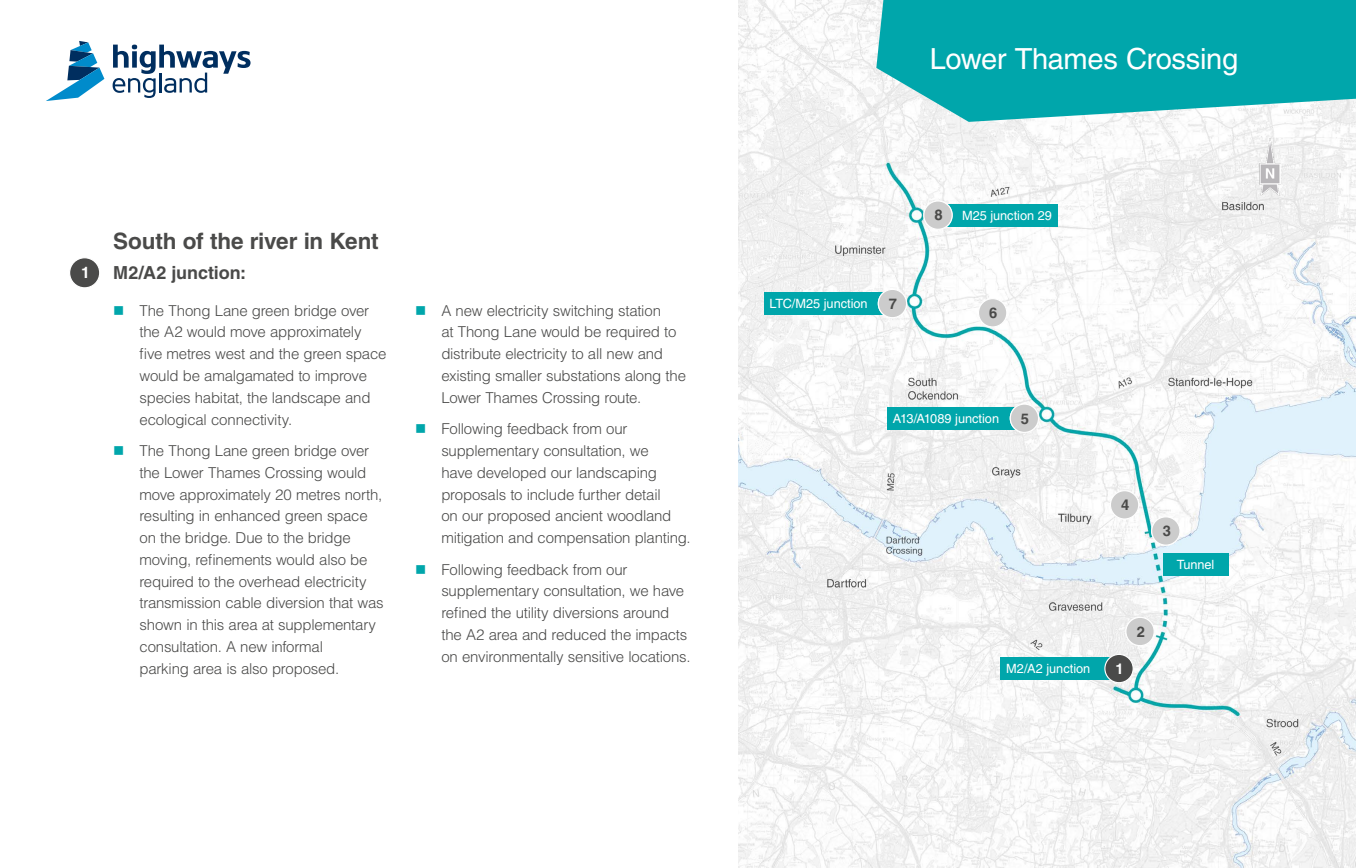
<style>
.page{position:relative;width:1356px;height:868px;background:#fff}
.page>*{position:absolute;margin:0;border:0;box-sizing:border-box;transform-origin:0 0}
.t1{font:29.1px "Helvetica LT Std";letter-spacing:-.015em;color:#fff}
.t2{font:700 22.5px "Helvetica LT Std";letter-spacing:-.01em;color:#4a4a49}
.t3{font:700 18px "Helvetica LT Std";letter-spacing:-.005em;color:#4a4a49}
.t4{font:700 15.75px "Helvetica LT Std";color:#fff}
.t5{font:300 15px/21.8px "Helvetica LT Std";letter-spacing:-.015em;color:#4a4a49}
.t6{font:700 14.77px "Helvetica LT Std";color:#4a4a49}
.t7{font:700 14.77px "Helvetica LT Std";color:#fff}
.t8{font:12.75px "Helvetica LT Std";color:#fff}
</style>
<div class="page">
<img style="left:738px;top:0;width:618px;height:868px">
<div style="left:942px;top:204px;width:116px;height:23px;background:#00a6ab"></div>
<div style="left:887px;top:407px;width:133px;height:23px;background:#00a6ab"></div>
<div style="left:764px;top:292px;width:122px;height:23px;background:#00a6ab"></div>
<div style="left:1000px;top:657px;width:112px;height:23px;background:#00a6ab"></div>
<div style="left:1105px;top:654px;width:28px;height:28px;background:#4a4a49;border-radius:50%"></div>
<div style="left:1104px;top:654px;width:30px;height:29px;border:1px solid #fff;border-radius:50%"></div>
<div style="left:1163px;top:553px;width:66px;height:22px;background:#00a6ab"></div>
<img style="left:1245px;top:139px;width:51px;height:66px">
<div style="left:70px;top:258px;width:30px;height:30px;background:#4a4a49;border-radius:50%"></div>
<div style="left:69px;top:257px;width:31px;height:31px;border:1px solid #fff;border-radius:50%"></div>
<div style="left:1110px;top:491px;width:29px;height:28px;background:#ccc;border-radius:50%"></div>
<div style="left:1110px;top:490px;width:29px;height:29px;border:1px solid #fff;border-radius:50%"></div>
<div style="left:924px;top:201px;width:28px;height:28px;background:#ccc;border-radius:50%"></div>
<div style="left:923px;top:200px;width:30px;height:30px;border:1px solid #fff;border-radius:50%"></div>
<div style="left:1010px;top:404px;width:29px;height:28px;background:#ccc;border-radius:50%"></div>
<div style="left:1010px;top:403px;width:29px;height:30px;border:1px solid #fff;border-radius:50%"></div>
<div style="left:878px;top:289px;width:29px;height:29px;background:#ccc;border-radius:50%"></div>
<div style="left:878px;top:289px;width:29px;height:29px;border:1px solid #fff;border-radius:50%"></div>
<div style="left:1126px;top:617px;width:28px;height:28px;background:#ccc;border-radius:50%"></div>
<div style="left:1125px;top:617px;width:30px;height:29px;border:1px solid #fff;border-radius:50%"></div>
<div style="left:1152px;top:517px;width:28px;height:28px;background:#ccc;border-radius:50%"></div>
<div style="left:1151px;top:516px;width:30px;height:30px;border:1px solid #fff;border-radius:50%"></div>
<div style="left:979px;top:299px;width:28px;height:28px;background:#ccc;border-radius:50%"></div>
<div style="left:978px;top:298px;width:29px;height:29px;border:1px solid #fff;border-radius:50%"></div>
<svg style="left:46px;top:41px;width:58px;height:60px"></svg>
<svg style="left:113px;top:45px;width:138px;height:53px"></svg>
<svg style="left:876px;top:0;width:480px;height:122px;background:#1eafb4"></svg>
<p class="t4" style="left:81px;top:263px;width:10px">1</p>
<h2 class="t2" style="left:113px;top:227px;width:267px">South of the river in Kent</h2>
<p class="t3" style="left:113px;top:262px;width:134px">M2/A2 junction:</p>
<p class="t5" style="left:140px;top:299px;width:248px">The Thong Lane green bridge over the A2 would move approximately five metres west and the green space would be amalgamated to improve species habitat, the landscape and ecological connectivity.</p>
<p class="t5" style="left:140px;top:440px;width:246px">The Thong Lane green bridge over the Lower Thames Crossing would move approximately 20 metres north, resulting in enhanced green space on the bridge. Due to the bridge moving, refinements would also be required to the overhead electricity transmission cable diversion that was shown in this area at supplementary consultation. A new informal<br>parking area is also proposed.</p>
<p class="t5" style="left:441px;top:299px;width:246px">A new electricity switching station<br>at Thong Lane would be required to distribute electricity to all new and existing smaller substations along the Lower Thames Crossing route.</p>
<p class="t5" style="left:441px;top:418px;width:251px">Following feedback from our supplementary consultation, we<br>have developed our landscaping proposals to include further detail<br>on our proposed ancient woodland mitigation and compensation planting.</p>
<p class="t5" style="left:441px;top:558px;width:251px">Following feedback from our supplementary consultation, we have refined the utility diversions around the A2 area and reduced the impacts on environmentally sensitive locations.</p>
<h1 class="t1" style="left:930px;top:42px;width:310px">Lower Thames Crossing</h1>
<p class="t8" style="left:770px;top:296px;width:100px">LTC/M25 junction</p>
<p class="t6" style="left:889px;top:295px;width:10px">7</p>
<p class="t6" style="left:935px;top:206px;width:10px">8</p>
<p class="t8" style="left:962px;top:208px;width:91px">M25 junction 29</p>
<p class="t6" style="left:989px;top:304px;width:10px">6</p>
<p class="t8" style="left:893px;top:411px;width:108px">A13/A1089 junction</p>
<p class="t6" style="left:1021px;top:409px;width:10px">5</p>
<p class="t6" style="left:1121px;top:496px;width:10px">4</p>
<p class="t6" style="left:1163px;top:522px;width:10px">3</p>
<p class="t8" style="left:1177px;top:557px;width:39px">Tunnel</p>
<p class="t8" style="left:1006px;top:661px;width:86px">M2/A2 junction</p>
<p class="t7" style="left:1116px;top:659px;width:10px">1</p>
<p class="t6" style="left:1137px;top:622px;width:10px">2</p>
</div>
